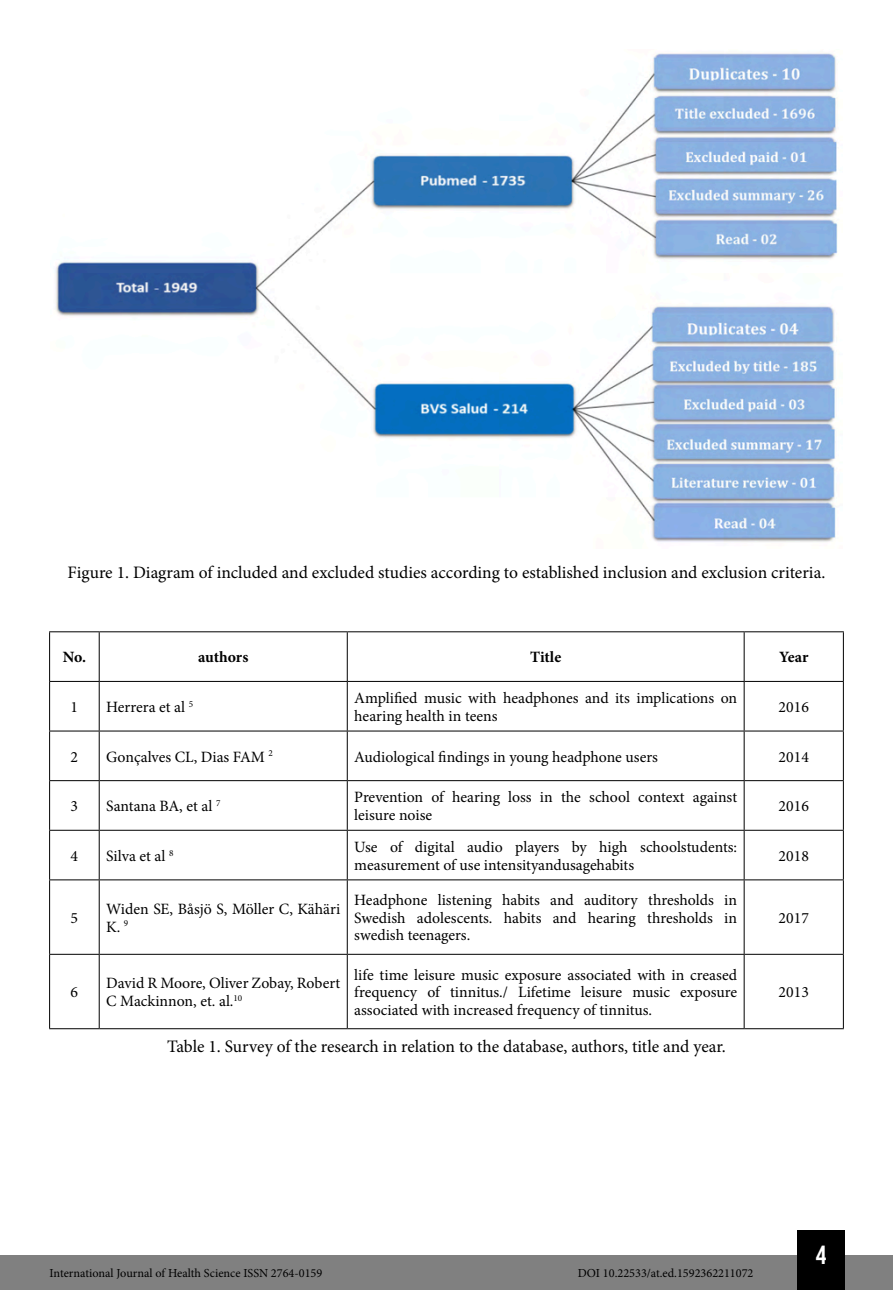
<style>
.page{position:relative;width:893px;height:1290px;background:#fff}
.page>*{position:absolute;margin:0;border:0;box-sizing:border-box;transform-origin:0 0}
.t1{font:26.25px "Bebas Kai";color:#fff}
.Info_Imagem{font:17.5px "Minion Pro";letter-spacing:-.005em;color:#000}
.Tabela{font:15.75px/17.5px "Minion Pro";color:#000}
.Tabela-2{font:700 15.75px "Minion Pro";letter-spacing:-.005em;color:#000}
.t2{font:12.25px "Minion Pro";color:#000}
</style>
<div class="page">
<div style="left:0;top:1255px;width:893px;height:35px;background:#808080"></div>
<div style="left:797px;top:1230px;width:48px;height:60px;background:#000"></div>
<img style="left:55px;top:53px;width:783px;height:489px">
<hr style="left:49px;top:631px;width:50px;height:1px;background:#000">
<hr style="left:49px;top:632px;width:1px;height:49px;background:#000">
<hr style="left:99px;top:631px;width:248px;height:1px;background:#000">
<hr style="left:99px;top:632px;width:1px;height:49px;background:#000">
<hr style="left:347px;top:631px;width:397px;height:1px;background:#000">
<hr style="left:347px;top:632px;width:1px;height:49px;background:#000">
<hr style="left:744px;top:631px;width:100px;height:1px;background:#000">
<hr style="left:744px;top:632px;width:1px;height:49px;background:#000">
<hr style="left:843px;top:632px;width:1px;height:49px;background:#000">
<hr style="left:49px;top:681px;width:50px;height:1px;background:#000">
<hr style="left:49px;top:682px;width:1px;height:48px;background:#000">
<hr style="left:99px;top:681px;width:248px;height:1px;background:#000">
<hr style="left:99px;top:682px;width:1px;height:48px;background:#000">
<hr style="left:347px;top:681px;width:397px;height:1px;background:#000">
<hr style="left:347px;top:682px;width:1px;height:48px;background:#000">
<hr style="left:744px;top:681px;width:100px;height:1px;background:#000">
<hr style="left:744px;top:682px;width:1px;height:48px;background:#000">
<hr style="left:843px;top:682px;width:1px;height:48px;background:#000">
<hr style="left:49px;top:730px;width:50px;height:1px;background:#000">
<hr style="left:49px;top:731px;width:1px;height:49px;background:#000">
<hr style="left:99px;top:730px;width:248px;height:1px;background:#000">
<hr style="left:99px;top:731px;width:1px;height:49px;background:#000">
<hr style="left:347px;top:730px;width:397px;height:1px;background:#000">
<hr style="left:347px;top:731px;width:1px;height:49px;background:#000">
<hr style="left:744px;top:730px;width:100px;height:1px;background:#000">
<hr style="left:744px;top:731px;width:1px;height:49px;background:#000">
<hr style="left:843px;top:731px;width:1px;height:49px;background:#000">
<hr style="left:49px;top:780px;width:50px;height:1px;background:#000">
<hr style="left:49px;top:781px;width:1px;height:49px;background:#000">
<hr style="left:99px;top:780px;width:248px;height:1px;background:#000">
<hr style="left:99px;top:781px;width:1px;height:49px;background:#000">
<hr style="left:347px;top:780px;width:397px;height:1px;background:#000">
<hr style="left:347px;top:781px;width:1px;height:49px;background:#000">
<hr style="left:744px;top:780px;width:100px;height:1px;background:#000">
<hr style="left:744px;top:781px;width:1px;height:49px;background:#000">
<hr style="left:843px;top:781px;width:1px;height:49px;background:#000">
<hr style="left:49px;top:830px;width:50px;height:1px;background:#000">
<hr style="left:49px;top:831px;width:1px;height:48px;background:#000">
<hr style="left:99px;top:830px;width:248px;height:1px;background:#000">
<hr style="left:99px;top:831px;width:1px;height:48px;background:#000">
<hr style="left:347px;top:830px;width:397px;height:1px;background:#000">
<hr style="left:347px;top:831px;width:1px;height:48px;background:#000">
<hr style="left:744px;top:830px;width:100px;height:1px;background:#000">
<hr style="left:744px;top:831px;width:1px;height:48px;background:#000">
<hr style="left:843px;top:831px;width:1px;height:48px;background:#000">
<hr style="left:49px;top:879px;width:50px;height:1px;background:#000">
<hr style="left:49px;top:880px;width:1px;height:74px;background:#000">
<hr style="left:99px;top:879px;width:248px;height:1px;background:#000">
<hr style="left:99px;top:880px;width:1px;height:74px;background:#000">
<hr style="left:347px;top:879px;width:397px;height:1px;background:#000">
<hr style="left:347px;top:880px;width:1px;height:74px;background:#000">
<hr style="left:744px;top:879px;width:100px;height:1px;background:#000">
<hr style="left:744px;top:880px;width:1px;height:74px;background:#000">
<hr style="left:843px;top:880px;width:1px;height:74px;background:#000">
<hr style="left:49px;top:954px;width:50px;height:1px;background:#000">
<hr style="left:49px;top:955px;width:1px;height:73px;background:#000">
<hr style="left:99px;top:954px;width:248px;height:1px;background:#000">
<hr style="left:99px;top:955px;width:1px;height:73px;background:#000">
<hr style="left:347px;top:954px;width:397px;height:1px;background:#000">
<hr style="left:347px;top:955px;width:1px;height:73px;background:#000">
<hr style="left:744px;top:954px;width:100px;height:1px;background:#000">
<hr style="left:744px;top:955px;width:1px;height:73px;background:#000">
<hr style="left:843px;top:955px;width:1px;height:73px;background:#000">
<hr style="left:49px;top:1028px;width:50px;height:1px;background:#000">
<hr style="left:99px;top:1028px;width:248px;height:1px;background:#000">
<hr style="left:347px;top:1028px;width:397px;height:1px;background:#000">
<hr style="left:744px;top:1028px;width:100px;height:1px;background:#000">
<p class="Info_Imagem" style="left:68px;top:561px;width:759px">Figure 1. Diagram of included and excluded studies according to established inclusion and exclusion criteria.</p>
<p class="Tabela-2" style="left:63px;top:646px;width:25px">No.</p>
<p class="Tabela-2" style="left:198px;top:646px;width:52px">authors</p>
<p class="Tabela-2" style="left:530px;top:646px;width:33px">Title</p>
<p class="Tabela-2" style="left:779px;top:646px;width:31px">Year</p>
<p class="Tabela" style="left:71px;top:698px;width:9px">1</p>
<p class="Tabela" style="left:106px;top:698px;width:89px">Herrera et al <sup>5</sup></p>
<p class="Tabela" style="left:354px;top:689px;width:384px">Amplified music with headphones and its implications on hearing health in teens</p>
<p class="Tabela" style="left:779px;top:698px;width:32px">2016</p>
<p class="Tabela" style="left:71px;top:748px;width:9px">2</p>
<p class="Tabela" style="left:106px;top:748px;width:168px">Gonçalves CL, Dias FAM <sup>2</sup></p>
<p class="Tabela" style="left:354px;top:748px;width:305px">Audiological findings in young headphone users</p>
<p class="Tabela" style="left:779px;top:748px;width:32px">2014</p>
<p class="Tabela" style="left:71px;top:797px;width:9px">3</p>
<p class="Tabela" style="left:106px;top:797px;width:116px">Santana BA, et al <sup>7</sup></p>
<p class="Tabela" style="left:354px;top:789px;width:384px">Prevention of hearing loss in the school context against leisure noise</p>
<p class="Tabela" style="left:779px;top:797px;width:32px">2016</p>
<p class="Tabela" style="left:71px;top:847px;width:9px">4</p>
<p class="Tabela" style="left:106px;top:847px;width:69px">Silva et al <sup>8</sup></p>
<p class="Tabela" style="left:354px;top:838px;width:384px">Use of digital audio players by high schoolstudents: measurement of use intensityandusagehabits</p>
<p class="Tabela" style="left:779px;top:847px;width:32px">2018</p>
<p class="Tabela" style="left:71px;top:909px;width:9px">5</p>
<p class="Tabela" style="left:106px;top:900px;width:236px">Widen SE, Båsjö S, Möller C, Kähäri<br>K. <sup>9</sup></p>
<p class="Tabela" style="left:354px;top:891px;width:384px;text-align:justify">Headphone listening habits and auditory thresholds in Swedish adolescents. habits and hearing thresholds in swedish teenagers.</p>
<p class="Tabela" style="left:779px;top:909px;width:32px">2017</p>
<p class="Tabela" style="left:71px;top:983px;width:9px">6</p>
<p class="Tabela" style="left:106px;top:975px;width:236px">David R Moore, Oliver Zobay, Robert<br>C Mackinnon, et. al.<sup>10</sup></p>
<p class="Tabela" style="left:354px;top:966px;width:384px;text-align:justify">life time leisure music exposure associated with in creased frequency of tinnitus./ Lifetime leisure music exposure associated with increased frequency of tinnitus.</p>
<p class="Info_Imagem" style="left:167px;top:1034px;width:560px">Table 1. Survey of the research in relation to the database, authors, title and year.</p>
<p class="Tabela" style="left:779px;top:983px;width:32px">2013</p>
<p class="t2" style="left:50px;top:1265px;width:274px">International Journal of Health Science ISSN 2764-0159</p>
<p class="t2" style="left:578px;top:1265px;width:177px">DOI 10.22533/at.ed.1592362211072</p>
<h1 class="t1" style="left:816px;top:1241px;width:12px">4</h1>
</div>
